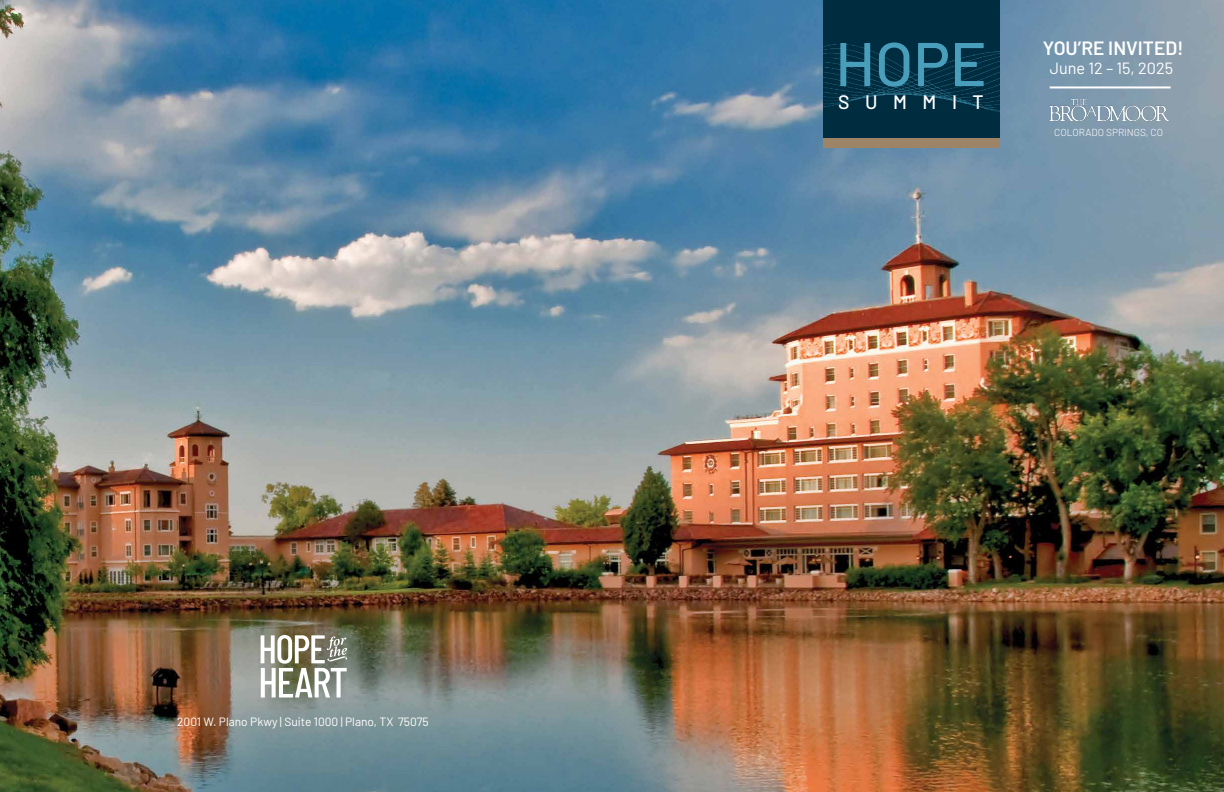
<style>
.page{position:relative;width:1224px;height:792px;background:#fff}
.page>*{position:absolute;margin:0;border:0;box-sizing:border-box;transform-origin:0 0}
.t1{font:500 61.6px "Barlow";color:#489ebb}
.t2{font:500 19.4px "Barlow";letter-spacing:.8em;color:#fff}
.t3{font:600 19.2px "Barlow";color:#fff}
.t4{font:16.3px "Barlow";color:#fff}
.t5{font:12px "Barlow";color:#fff}
.t6{font:300 10.2px "Barlow";color:#fff}
</style>
<div class="page">
<img style="left:0;top:0;width:1224px;height:792px">
<svg style="left:261px;top:635px;width:86px;height:63px"></svg>
<img style="left:1047px;top:97px;width:124px;height:26px">
<img style="left:824px;top:0;width:176px;height:138px">
<div style="left:824px;top:138px;width:176px;height:10px;background:#9e8467"></div>
<hr style="left:1050px;top:86px;width:121px;height:2px;background:#fff">
<p class="t5" style="left:177px;top:713px;width:253px">2001 W. Plano Pkwy | Suite 1000 | Plano, TX 75075</p>
<h1 class="t1" style="left:835px;top:19px;width:153px">HOPE</h1>
<h2 class="t2" style="left:838px;top:88px;width:147px">SUMMIT</h2>
<h3 class="t3" style="left:1043px;top:34px;width:142px">YOU’RE INVITED!</h3>
<h3 class="t4" style="left:1050px;top:56px;width:125px">June 12 – 15, 2025</h3>
<p class="t6" style="left:1054px;top:125px;width:110px">COLORADO SPRINGS, CO</p>
</div>
